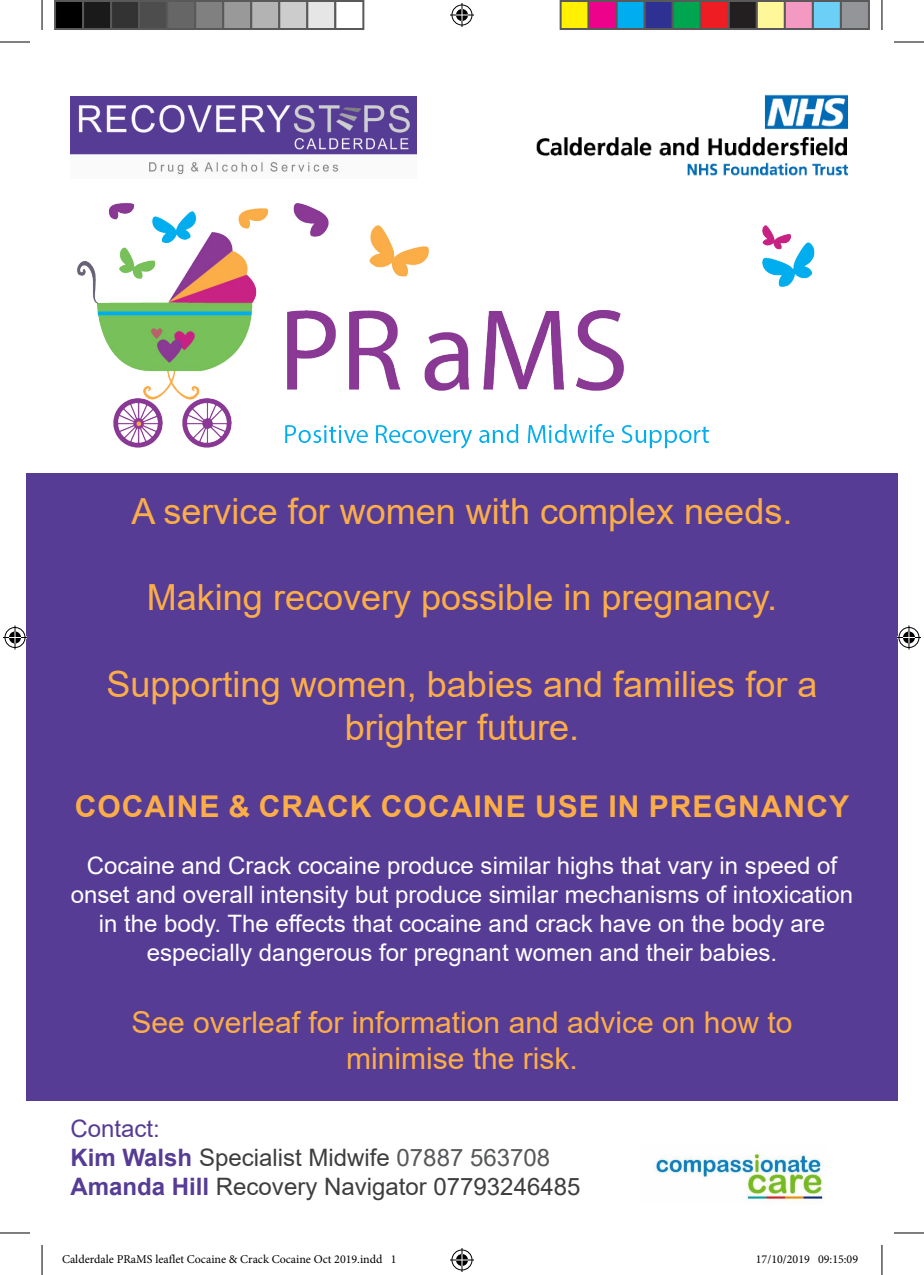
<style>
.page{position:relative;width:924px;height:1275px;background:#fff}
.page>*{position:absolute;margin:0;border:0;box-sizing:border-box;transform-origin:0 0}
.t1{font:36px/43.2px "Arial";color:#fbad48;text-align:center}
.t2{font:30px/36px "Arial";color:#fbad48;text-align:center}
.t3{font:700 30px "Arial";letter-spacing:.035em;color:#fbad48}
.t4{font:24px/28.8px "Arial";color:#fff;text-align:center}
.t5{font:24px "Arial";color:#3e3e3f}
.t6{font:24px "Arial";color:#563c95}
.t7{font:12px "Minion Pro";color:#000}
.s1{font-weight:700;color:#563c95}
.s2{color:#57585a}
</style>
<div class="page">
<img style="left:70px;top:97px;width:346px;height:78px">
<img style="left:536px;top:94px;width:311px;height:82px">
<img style="left:77px;top:203px;width:738px;height:246px">
<img style="left:655px;top:1153px;width:170px;height:48px">
<div style="left:26px;top:473px;width:871px;height:627px;background:#573c96"></div>
<hr style="left:0;top:42px;width:30px;height:1px;background:#000">
<hr style="left:893px;top:42px;width:30px;height:1px;background:#000">
<hr style="left:0;top:1232px;width:30px;height:1px;background:#000">
<hr style="left:893px;top:1232px;width:30px;height:1px;background:#000">
<hr style="left:42px;top:0;width:1px;height:30px;background:#000">
<hr style="left:42px;top:1245px;width:1px;height:30px;background:#000">
<hr style="left:881px;top:0;width:1px;height:30px;background:#000">
<hr style="left:881px;top:1245px;width:1px;height:30px;background:#000">
<svg style="left:450px;top:3px;width:24px;height:24px"></svg>
<svg style="left:450px;top:1248px;width:24px;height:24px"></svg>
<svg style="left:3px;top:625px;width:24px;height:24px"></svg>
<svg style="left:897px;top:625px;width:23px;height:24px"></svg>
<div style="left:55px;top:1px;width:28px;height:28px;background:#000"></div>
<div style="left:54px;top:0;width:30px;height:30px;border:2px solid #595959"></div>
<div style="left:83px;top:1px;width:28px;height:28px;background:#1a1a1a"></div>
<div style="left:82px;top:0;width:30px;height:30px;border:2px solid #595959"></div>
<div style="left:111px;top:1px;width:28px;height:28px;background:#333"></div>
<div style="left:110px;top:0;width:30px;height:30px;border:2px solid #595959"></div>
<div style="left:139px;top:1px;width:28px;height:28px;background:#4d4d4d"></div>
<div style="left:138px;top:0;width:30px;height:30px;border:2px solid #595959"></div>
<div style="left:167px;top:1px;width:28px;height:28px;background:#666"></div>
<div style="left:166px;top:0;width:30px;height:30px;border:2px solid #595959"></div>
<div style="left:195px;top:1px;width:28px;height:28px;background:#808080"></div>
<div style="left:194px;top:0;width:30px;height:30px;border:2px solid #595959"></div>
<div style="left:223px;top:1px;width:28px;height:28px;background:#999"></div>
<div style="left:222px;top:0;width:30px;height:30px;border:2px solid #595959"></div>
<div style="left:251px;top:1px;width:28px;height:28px;background:#b3b3b3"></div>
<div style="left:250px;top:0;width:30px;height:30px;border:2px solid #595959"></div>
<div style="left:279px;top:1px;width:28px;height:28px;background:#ccc"></div>
<div style="left:278px;top:0;width:30px;height:30px;border:2px solid #595959"></div>
<div style="left:307px;top:1px;width:28px;height:28px;background:#e6e6e6"></div>
<div style="left:306px;top:0;width:30px;height:30px;border:2px solid #595959"></div>
<div style="left:334px;top:0;width:30px;height:30px;border:2px solid #595959"></div>
<div style="left:560px;top:1px;width:28px;height:28px;background:#fff101"></div>
<div style="left:559px;top:0;width:30px;height:30px;border:2px solid #595959"></div>
<div style="left:588px;top:1px;width:28px;height:28px;background:#ed028c"></div>
<div style="left:587px;top:0;width:30px;height:30px;border:2px solid #595959"></div>
<div style="left:616px;top:1px;width:28px;height:28px;background:#00aeef"></div>
<div style="left:615px;top:0;width:30px;height:30px;border:2px solid #595959"></div>
<div style="left:644px;top:1px;width:28px;height:28px;background:#2e3092"></div>
<div style="left:643px;top:0;width:30px;height:30px;border:2px solid #595959"></div>
<div style="left:672px;top:1px;width:28px;height:28px;background:#00a54f"></div>
<div style="left:671px;top:0;width:30px;height:30px;border:2px solid #595959"></div>
<div style="left:700px;top:1px;width:28px;height:28px;background:#ee1d23"></div>
<div style="left:699px;top:0;width:30px;height:30px;border:2px solid #595959"></div>
<div style="left:728px;top:1px;width:28px;height:28px;background:#231f20"></div>
<div style="left:727px;top:0;width:30px;height:30px;border:2px solid #595959"></div>
<div style="left:756px;top:1px;width:28px;height:28px;background:#fff79a"></div>
<div style="left:755px;top:0;width:30px;height:30px;border:2px solid #595959"></div>
<div style="left:784px;top:1px;width:28px;height:28px;background:#f499c2"></div>
<div style="left:783px;top:0;width:30px;height:30px;border:2px solid #595959"></div>
<div style="left:812px;top:1px;width:28px;height:28px;background:#6bcff6"></div>
<div style="left:811px;top:0;width:30px;height:30px;border:2px solid #595959"></div>
<div style="left:840px;top:1px;width:28px;height:28px;background:#939598"></div>
<div style="left:839px;top:0;width:30px;height:30px;border:2px solid #595959"></div>
<div style="left:817px;top:1255px;width:6px;height:8px;border:1px solid #fff;border-radius:50%"></div>
<svg style="left:818px;top:1255px;width:5px;height:8px"></svg>
<p class="t1" style="left:131px;top:489px;width:662px">A service for women with complex needs.</p>
<p class="t1" style="left:147px;top:576px;width:631px">Making recovery possible in pregnancy.</p>
<p class="t1" style="left:106px;top:662px;width:712px">Supporting women, babies and families for a brighter future.</p>
<p class="t3" style="left:75px;top:785px;width:775px">COCAINE &amp; CRACK COCAINE USE IN PREGNANCY</p>
<p class="t4" style="left:71px;top:851px;width:783px">Cocaine and Crack cocaine produce similar highs that vary in speed of onset and overall intensity but produce similar mechanisms of intoxication in the body. The effects that cocaine and crack have on the body are especially dangerous for pregnant women and their babies.</p>
<p class="t2" style="left:131px;top:1004px;width:662px">See overleaf for information and advice on how to minimise the risk.</p>
<p class="t6" style="left:70px;top:1112px;width:91px">Contact:</p>
<p class="t5" style="left:70px;top:1140px;width:481px"><span class="s1">Kim Walsh</span> Specialist Midwife <span class="s2">07887 563708</span></p>
<p class="t5" style="left:70px;top:1169px;width:511px"><span class="s1">Amanda Hill</span> Recovery Navigator 07793246485</p>
<p class="t7" style="left:62px;top:1251px;width:336px">Calderdale PRaMS leaflet Cocaine &amp; Crack Cocaine Oct 2019.indd 1</p>
<p class="t7" style="left:755px;top:1251px;width:104px">17/10/2019 09:15:09</p>
</div>
